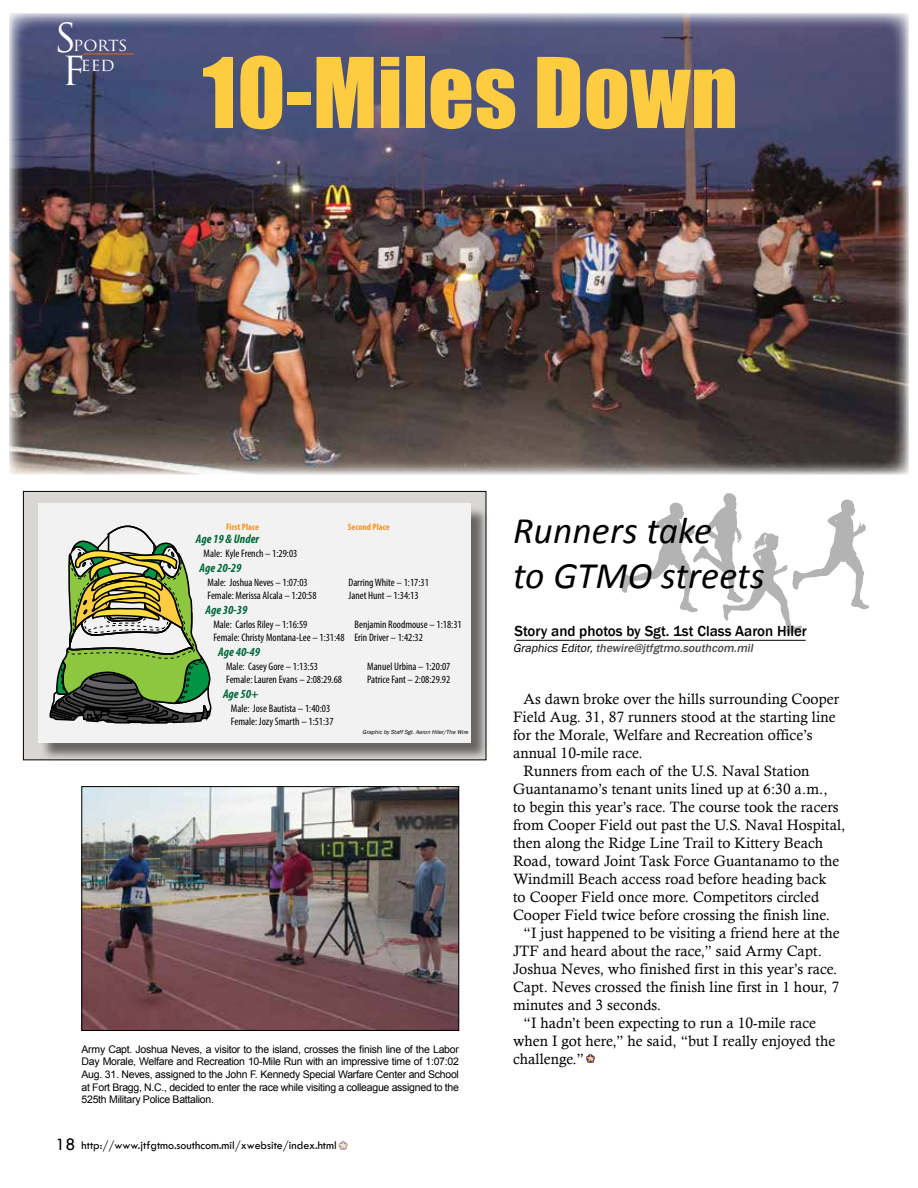
<style>
.page{position:relative;width:918px;height:1188px;background:#fff}
.page>*{position:absolute;margin:0;border:0;box-sizing:border-box;transform-origin:0 0}
.t1{font:90px "Impact";letter-spacing:.005em;color:#fecc40}
.t2{font:39px "Trajan Pro";color:#fff}
.t3{font:italic 37.5px/45px "Calibri";letter-spacing:.005em;color:#000}
.t4{font:17.55px/20.1px "Trajan Pro";letter-spacing:-.005em;color:#fff}
.t5{font:15px "Calisto";letter-spacing:.005em;color:#000}
.t6{font:500 15px "Franklin Gothic";color:#000}
.t7{font:italic 700 condensed 12.45px "Myriad Pro";color:#006838}
.t8{font:12px "Tw Cen";color:#000}
.t9{font:italic 500 12px "Franklin Gothic";color:#4d4d4f}
.t10{font:condensed 10.8px/13px "Myriad Pro";color:#000}
.t11{font:10.5px/12.6px "Arial";letter-spacing:-.025em;color:#000;text-align:justify}
.t12{font:700 condensed 9.3px "Myriad Pro";color:#f7941e}
.t13{font:italic 6px "Franklin Gothic";color:#000}
.s1{font-size:39px}
.s2{font-size:18px}
.s3{font-weight:400;color:#000}
</style>
<div class="page">
<div style="left:23px;top:491px;width:463px;height:269px;background:#d9d7d4"></div>
<img style="left:9px;top:13px;width:900px;height:462px">
<hr style="left:83px;top:54px;width:51px;height:1px;background:#e2681f">
<img style="left:84px;top:788px;width:373px;height:241px">
<div style="left:82px;top:786px;width:377px;height:245px;border:1px solid #000"></div>
<hr style="left:516px;top:640px;width:290px;height:1px;background:#000">
<svg style="left:586px;top:1054px;width:9px;height:9px"></svg>
<div style="left:40px;top:506px;width:450px;height:256px;background:#000;opacity:.75"></div>
<div style="left:38px;top:504px;width:433px;height:239px;background:#f3f2f2"></div>
<svg style="left:49px;top:525px;width:163px;height:199px"></svg>
<svg style="left:621px;top:493px;width:248px;height:141px"></svg>
<svg style="left:338px;top:1141px;width:10px;height:9px"></svg>
<p class="t4" style="left:81px;top:35px;width:48px;text-indent:-27px"><span class="s1">S</span>ports eed</p>
<h2 class="t2" style="left:62px;top:46px;width:25px">F</h2>
<h1 class="t1" style="left:202px;top:23px;width:537px">10-Miles Down</h1>
<p class="t12" style="left:226px;top:521px;width:35px">First Place</p>
<p class="t12" style="left:348px;top:521px;width:43px">Second Place</p>
<p class="t7" style="left:196px;top:531px;width:65px">Age 19 &amp; Under</p>
<p class="t10" style="left:204px;top:547px;width:95px">Male: Kyle French – 1:29:03</p>
<p class="t7" style="left:200px;top:560px;width:43px">Age 20-29</p>
<p class="t10" style="left:207px;top:576px;width:111px">Male: Joshua Neves – 1:07:03<br>Female: Merissa Alcala – 1:20:58</p>
<p class="t10" style="left:349px;top:576px;width:82px">Darring White – 1:17:31<br>Janet Hunt – 1:34:13</p>
<p class="t7" style="left:206px;top:602px;width:43px">Age 30-39</p>
<p class="t10" style="left:213px;top:618px;width:133px">Male: Carlos Riley – 1:16:59<br>Female: Christy Montana-Lee – 1:31:48</p>
<p class="t10" style="left:354px;top:618px;width:109px">Benjamin Roodmouse – 1:18:31<br>Erin Driver – 1:42:32</p>
<p class="t7" style="left:218px;top:644px;width:43px">Age 40-49</p>
<p class="t10" style="left:226px;top:660px;width:117px">Male: Casey Gore – 1:13:53<br>Female: Lauren Evans – 2:08:29.68</p>
<p class="t10" style="left:367px;top:660px;width:85px">Manuel Urbina – 1:20:07<br>Patrice Fant – 2:08:29.92</p>
<p class="t7" style="left:223px;top:686px;width:37px">Age 50+</p>
<p class="t10" style="left:231px;top:702px;width:104px">Male: Jose Bautista – 1:40:03<br>Female: Jozy Smarth – 1:51:37</p>
<p class="t13" style="left:363px;top:728px;width:109px">Graphic byStaffSgt.Aaron Hiler/The Wire</p>
<p class="t11" style="left:82px;top:1043px;width:379px">Army Capt. Joshua Neves, a visitor to the island, crosses the finish line of the Labor Day Morale, Welfare and Recreation 10-Mile Run with an impressive time of 1:07:02<br>Aug. 31. Neves, assigned to the John F. Kennedy Special Warfare Center and School at Fort Bragg, N.C., decided to enter the race while visiting a colleague assigned to the 525th Military Police Battalion.</p>
<p class="t8" style="left:56px;top:1138px;width:283px"><span class="s2">18</span> http://www.jtfgtmo.southcom.mil/xwebsite/index.html</p>
<h3 class="t3" style="left:513px;top:506px;width:253px">Runners take<br>to GTMO streets</h3>
<p class="t6" style="left:514px;top:622px;width:294px">Story and photos by Sgt. 1st Class Aaron Hiler</p>
<p class="t9" style="left:513px;top:641px;width:244px"><span class="s3">Graphics Editor,</span>thewire@jtfgtmo.southcom.mil</p>
<p class="t5" style="left:524px;top:690px;width:317px">As dawn broke over the hills surrounding Cooper</p>
<p class="t5" style="left:513px;top:708px;width:324px">Field Aug. 31, 87 runners stood at the starting line</p>
<p class="t5" style="left:513px;top:726px;width:301px">for the Morale, Welfare and Recreation office’s</p>
<p class="t5" style="left:513px;top:744px;width:131px">annual 10-mile race.</p>
<p class="t5" style="left:524px;top:762px;width:288px">Runners from each of the U.S. Naval Station</p>
<p class="t5" style="left:513px;top:780px;width:316px">Guantanamo’s tenant units lined up at 6:30 a.m.,</p>
<p class="t5" style="left:513px;top:798px;width:327px">to begin this year’s race. The course took the racers</p>
<p class="t5" style="left:513px;top:816px;width:334px">from Cooper Field out past the U.S. Naval Hospital,</p>
<p class="t5" style="left:513px;top:834px;width:312px">then along the Ridge Line Trail to Kittery Beach</p>
<p class="t5" style="left:513px;top:852px;width:328px">Road, toward Joint Task Force Guantanamo to the</p>
<p class="t5" style="left:513px;top:870px;width:315px">Windmill Beach access road before heading back</p>
<p class="t5" style="left:513px;top:888px;width:308px">to Cooper Field once more. Competitors circled</p>
<p class="t5" style="left:513px;top:906px;width:318px">Cooper Field twice before crossing the finish line.</p>
<p class="t5" style="left:524px;top:924px;width:318px">“I just happened to be visiting a friend here at the</p>
<p class="t5" style="left:513px;top:942px;width:310px">JTF and heard about the race,” said Army Capt.</p>
<p class="t5" style="left:513px;top:960px;width:326px">Joshua Neves, who finished first in this year’s race.</p>
<p class="t5" style="left:513px;top:978px;width:328px">Capt. Neves crossed the finish line first in 1 hour, 7</p>
<p class="t5" style="left:513px;top:996px;width:150px">minutes and 3 seconds.</p>
<p class="t5" style="left:524px;top:1014px;width:294px">“I hadn’t been expecting to run a 10-mile race</p>
<p class="t5" style="left:513px;top:1032px;width:324px">when I got here,” he said, “but I really enjoyed the</p>
<p class="t5" style="left:513px;top:1050px;width:73px">challenge.”</p>
</div>
